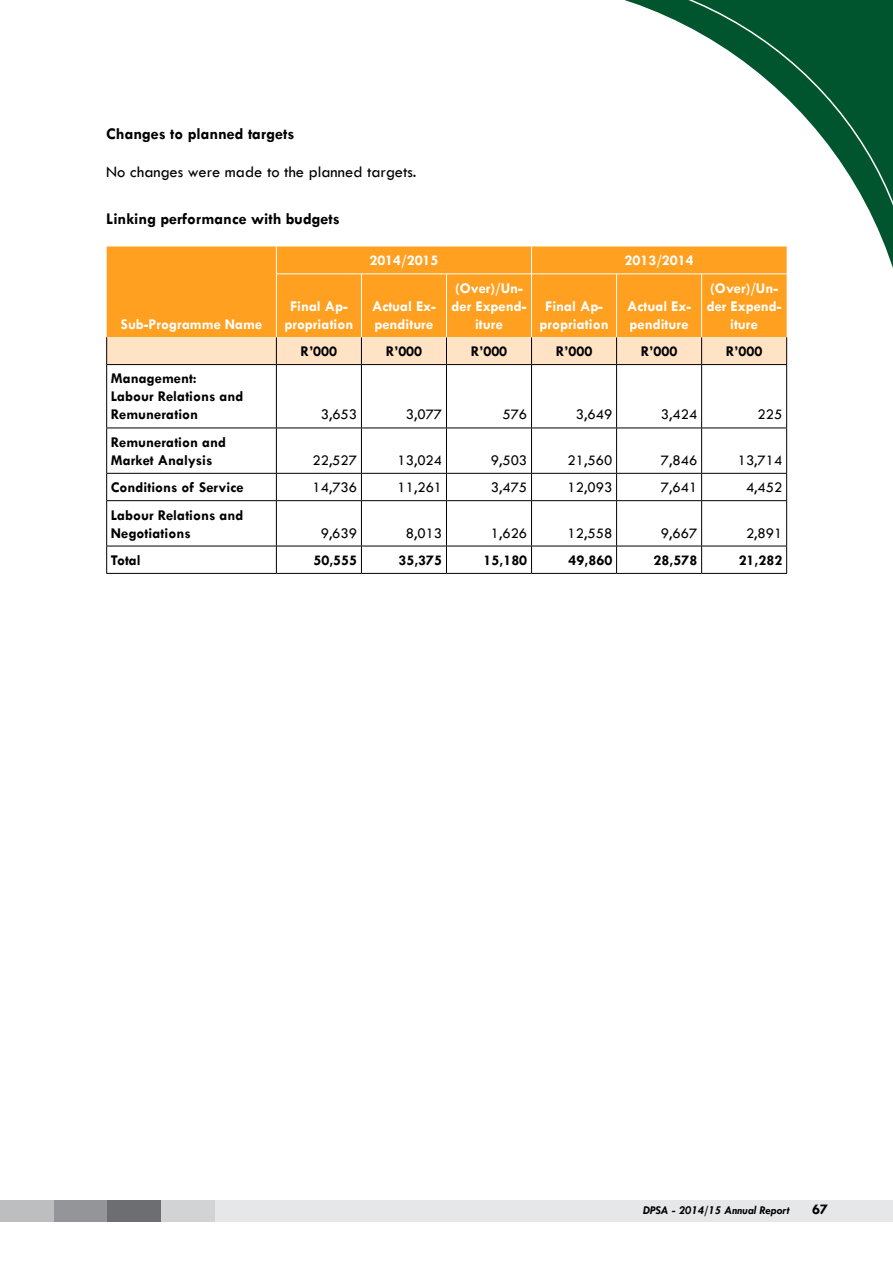
<style>
.page{position:relative;width:893px;height:1263px;background:#fff}
.page>*{position:absolute;margin:0;border:0;box-sizing:border-box;transform-origin:0 0}
.t1{font:700 16.5px "Tw Cen";color:#000}
.t2{font:16.5px "Tw Cen";color:#000}
.t3{font:700 15px/18px "Tw Cen";color:#000}
.t4{font:700 15px/18px "Tw Cen";color:#fff;text-align:center}
.t5{font:15px "Tw Cen";color:#000}
.t6{font:italic 700 12px "Tw Cen";color:#000}
</style>
<div class="page">
<svg style="left:624px;top:0;width:269px;height:348px"></svg>
<div style="left:0;top:1200px;width:893px;height:21px;background:#e6e7e8"></div>
<div style="left:0;top:1200px;width:54px;height:21px;background:#bcbec0"></div>
<div style="left:54px;top:1200px;width:53px;height:21px;background:#939598"></div>
<div style="left:107px;top:1200px;width:54px;height:21px;background:#6d6e71"></div>
<div style="left:161px;top:1200px;width:54px;height:21px;background:#d1d3d4"></div>
<div style="left:107px;top:246px;width:680px;height:91px;background:#ffa020"></div>
<div style="left:106px;top:337px;width:681px;height:27px;background:#ffe3c4"></div>
<hr style="left:106px;top:364px;width:170px;height:1px;background:#000">
<hr style="left:106px;top:365px;width:1px;height:63px;background:#000">
<hr style="left:276px;top:364px;width:85px;height:1px;background:#000">
<hr style="left:276px;top:365px;width:1px;height:63px;background:#000">
<hr style="left:361px;top:364px;width:85px;height:1px;background:#000">
<hr style="left:361px;top:365px;width:1px;height:63px;background:#000">
<hr style="left:446px;top:364px;width:85px;height:1px;background:#000">
<hr style="left:446px;top:365px;width:1px;height:63px;background:#000">
<hr style="left:531px;top:364px;width:86px;height:1px;background:#000">
<hr style="left:531px;top:365px;width:1px;height:63px;background:#000">
<hr style="left:617px;top:364px;width:85px;height:1px;background:#000">
<hr style="left:616px;top:365px;width:1px;height:63px;background:#000">
<hr style="left:702px;top:364px;width:85px;height:1px;background:#000">
<hr style="left:701px;top:365px;width:1px;height:63px;background:#000">
<hr style="left:786px;top:365px;width:1px;height:63px;background:#000">
<hr style="left:106px;top:428px;width:170px;height:1px;background:#000">
<hr style="left:106px;top:428px;width:1px;height:45px;background:#000">
<hr style="left:276px;top:428px;width:85px;height:1px;background:#000">
<hr style="left:276px;top:428px;width:1px;height:45px;background:#000">
<hr style="left:361px;top:428px;width:85px;height:1px;background:#000">
<hr style="left:361px;top:428px;width:1px;height:45px;background:#000">
<hr style="left:446px;top:428px;width:85px;height:1px;background:#000">
<hr style="left:446px;top:428px;width:1px;height:45px;background:#000">
<hr style="left:531px;top:428px;width:86px;height:1px;background:#000">
<hr style="left:531px;top:428px;width:1px;height:45px;background:#000">
<hr style="left:617px;top:428px;width:85px;height:1px;background:#000">
<hr style="left:616px;top:428px;width:1px;height:45px;background:#000">
<hr style="left:702px;top:428px;width:85px;height:1px;background:#000">
<hr style="left:701px;top:428px;width:1px;height:45px;background:#000">
<hr style="left:786px;top:428px;width:1px;height:45px;background:#000">
<hr style="left:106px;top:473px;width:170px;height:1px;background:#000">
<svg style="left:106px;top:474px;width:1px;height:26px"></svg>
<hr style="left:276px;top:473px;width:85px;height:1px;background:#000">
<svg style="left:276px;top:474px;width:1px;height:26px"></svg>
<hr style="left:361px;top:473px;width:85px;height:1px;background:#000">
<svg style="left:361px;top:474px;width:1px;height:26px"></svg>
<hr style="left:446px;top:473px;width:85px;height:1px;background:#000">
<svg style="left:446px;top:474px;width:1px;height:26px"></svg>
<hr style="left:531px;top:473px;width:86px;height:1px;background:#000">
<svg style="left:531px;top:474px;width:1px;height:26px"></svg>
<hr style="left:617px;top:473px;width:85px;height:1px;background:#000">
<svg style="left:616px;top:474px;width:1px;height:26px"></svg>
<hr style="left:702px;top:473px;width:85px;height:1px;background:#000">
<svg style="left:701px;top:474px;width:1px;height:26px"></svg>
<svg style="left:786px;top:474px;width:1px;height:26px"></svg>
<hr style="left:106px;top:500px;width:170px;height:1px;background:#000">
<hr style="left:106px;top:501px;width:1px;height:45px;background:#000">
<hr style="left:276px;top:500px;width:85px;height:1px;background:#000">
<hr style="left:276px;top:501px;width:1px;height:45px;background:#000">
<hr style="left:361px;top:500px;width:85px;height:1px;background:#000">
<hr style="left:361px;top:501px;width:1px;height:45px;background:#000">
<hr style="left:446px;top:500px;width:85px;height:1px;background:#000">
<hr style="left:446px;top:501px;width:1px;height:45px;background:#000">
<hr style="left:531px;top:500px;width:86px;height:1px;background:#000">
<hr style="left:531px;top:501px;width:1px;height:45px;background:#000">
<hr style="left:617px;top:500px;width:85px;height:1px;background:#000">
<hr style="left:616px;top:501px;width:1px;height:45px;background:#000">
<hr style="left:702px;top:500px;width:85px;height:1px;background:#000">
<hr style="left:701px;top:501px;width:1px;height:45px;background:#000">
<hr style="left:786px;top:501px;width:1px;height:45px;background:#000">
<hr style="left:106px;top:546px;width:170px;height:1px;background:#000">
<svg style="left:106px;top:546px;width:1px;height:27px"></svg>
<hr style="left:276px;top:546px;width:85px;height:1px;background:#000">
<svg style="left:276px;top:546px;width:1px;height:27px"></svg>
<hr style="left:361px;top:546px;width:85px;height:1px;background:#000">
<svg style="left:361px;top:546px;width:1px;height:27px"></svg>
<hr style="left:446px;top:546px;width:85px;height:1px;background:#000">
<svg style="left:446px;top:546px;width:1px;height:27px"></svg>
<hr style="left:531px;top:546px;width:86px;height:1px;background:#000">
<svg style="left:531px;top:546px;width:1px;height:27px"></svg>
<hr style="left:617px;top:546px;width:85px;height:1px;background:#000">
<svg style="left:616px;top:546px;width:1px;height:27px"></svg>
<hr style="left:702px;top:546px;width:85px;height:1px;background:#000">
<svg style="left:701px;top:546px;width:1px;height:27px"></svg>
<svg style="left:786px;top:546px;width:1px;height:27px"></svg>
<hr style="left:106px;top:573px;width:170px;height:1px;background:#000">
<hr style="left:276px;top:573px;width:85px;height:1px;background:#000">
<hr style="left:361px;top:573px;width:85px;height:1px;background:#000">
<hr style="left:446px;top:573px;width:85px;height:1px;background:#000">
<hr style="left:531px;top:573px;width:86px;height:1px;background:#000">
<hr style="left:617px;top:573px;width:85px;height:1px;background:#000">
<hr style="left:702px;top:573px;width:85px;height:1px;background:#000">
<svg style="left:276px;top:246px;width:1px;height:27px"></svg>
<svg style="left:531px;top:246px;width:1px;height:27px"></svg>
<hr style="left:276px;top:273px;width:85px;height:1px;background:#fff">
<hr style="left:276px;top:274px;width:1px;height:63px;background:#fff">
<hr style="left:361px;top:273px;width:85px;height:1px;background:#fff">
<hr style="left:361px;top:274px;width:1px;height:63px;background:#fff">
<hr style="left:446px;top:273px;width:85px;height:1px;background:#fff">
<hr style="left:446px;top:274px;width:1px;height:63px;background:#fff">
<hr style="left:531px;top:273px;width:86px;height:1px;background:#fff">
<hr style="left:531px;top:274px;width:1px;height:63px;background:#fff">
<hr style="left:617px;top:273px;width:85px;height:1px;background:#fff">
<hr style="left:616px;top:274px;width:1px;height:63px;background:#fff">
<hr style="left:702px;top:273px;width:85px;height:1px;background:#fff">
<hr style="left:701px;top:274px;width:1px;height:63px;background:#fff">
<p class="t1" style="left:106px;top:124px;width:190px">Changes to planned targets</p>
<p class="t2" style="left:106px;top:162px;width:312px">No changes were made to the planned targets.</p>
<p class="t1" style="left:106px;top:208px;width:235px">Linking performance with budgets</p>
<p class="t4" style="left:121px;top:315px;width:143px">Sub-Programme Name</p>
<p class="t3" style="left:111px;top:369px;width:134px">Management:<br>Labour Relations and<br>Remuneration</p>
<p class="t3" style="left:111px;top:433px;width:117px">Remuneration and<br>Market Analysis</p>
<p class="t4" style="left:369px;top:251px;width:71px">2014/2015</p>
<p class="t4" style="left:624px;top:251px;width:71px">2013/2014</p>
<p class="t4" style="left:284px;top:297px;width:71px">Final Ap&shy;propriation</p>
<p class="t4" style="left:372px;top:297px;width:65px;text-align:left">Actual Ex&shy;penditure</p>
<p class="t4" style="left:452px;top:279px;width:76px">(Over)/Un&shy;der Expend&shy;iture</p>
<p class="t4" style="left:539px;top:297px;width:71px">Final Ap&shy;propriation</p>
<p class="t4" style="left:627px;top:297px;width:65px;text-align:left">Actual Ex&shy;penditure</p>
<p class="t4" style="left:707px;top:279px;width:76px">(Over)/Un&shy;der Expend&shy;iture</p>
<p class="t3" style="left:301px;top:342px;width:38px">R’000</p>
<p class="t3" style="left:386px;top:342px;width:38px">R’000</p>
<p class="t3" style="left:471px;top:342px;width:38px">R’000</p>
<p class="t3" style="left:556px;top:342px;width:38px">R’000</p>
<p class="t3" style="left:641px;top:342px;width:38px">R’000</p>
<p class="t3" style="left:726px;top:342px;width:38px">R’000</p>
<p class="t5" style="left:321px;top:406px;width:38px">3,653</p>
<p class="t5" style="left:406px;top:406px;width:38px">3,077</p>
<p class="t5" style="left:502px;top:406px;width:26px">576</p>
<p class="t5" style="left:576px;top:406px;width:38px">3,649</p>
<p class="t5" style="left:661px;top:406px;width:38px">3,424</p>
<p class="t5" style="left:757px;top:406px;width:26px">225</p>
<p class="t5" style="left:312px;top:451px;width:46px">22,527</p>
<p class="t5" style="left:397px;top:451px;width:46px">13,024</p>
<p class="t5" style="left:491px;top:451px;width:38px">9,503</p>
<p class="t5" style="left:568px;top:451px;width:46px">21,560</p>
<p class="t5" style="left:661px;top:451px;width:38px">7,846</p>
<p class="t5" style="left:738px;top:451px;width:46px">13,714</p>
<p class="t3" style="left:111px;top:478px;width:134px">Conditions of Service</p>
<p class="t5" style="left:312px;top:478px;width:46px">14,736</p>
<p class="t5" style="left:398px;top:478px;width:46px">11,261</p>
<p class="t5" style="left:491px;top:478px;width:38px">3,475</p>
<p class="t5" style="left:568px;top:478px;width:46px">12,093</p>
<p class="t5" style="left:661px;top:478px;width:38px">7,641</p>
<p class="t5" style="left:746px;top:478px;width:38px">4,452</p>
<p class="t3" style="left:111px;top:505px;width:134px">Labour Relations and<br>Negotiations</p>
<p class="t5" style="left:321px;top:524px;width:38px">9,639</p>
<p class="t5" style="left:406px;top:524px;width:38px">8,013</p>
<p class="t5" style="left:491px;top:524px;width:38px">1,626</p>
<p class="t5" style="left:568px;top:524px;width:46px">12,558</p>
<p class="t5" style="left:661px;top:524px;width:38px">9,667</p>
<p class="t5" style="left:746px;top:524px;width:38px">2,891</p>
<p class="t3" style="left:111px;top:551px;width:31px">Total</p>
<p class="t3" style="left:313px;top:551px;width:45px">50,555</p>
<p class="t3" style="left:398px;top:551px;width:45px">35,375</p>
<p class="t3" style="left:483px;top:551px;width:45px">15,180</p>
<p class="t3" style="left:569px;top:551px;width:45px">49,860</p>
<p class="t3" style="left:654px;top:551px;width:45px">28,578</p>
<p class="t3" style="left:739px;top:551px;width:45px">21,282</p>
<p class="t6" style="left:643px;top:1203px;width:148px">DPSA - 2014/15 Annual Report</p>
<p class="t3" style="left:812px;top:1200px;width:17px">67</p>
</div>
